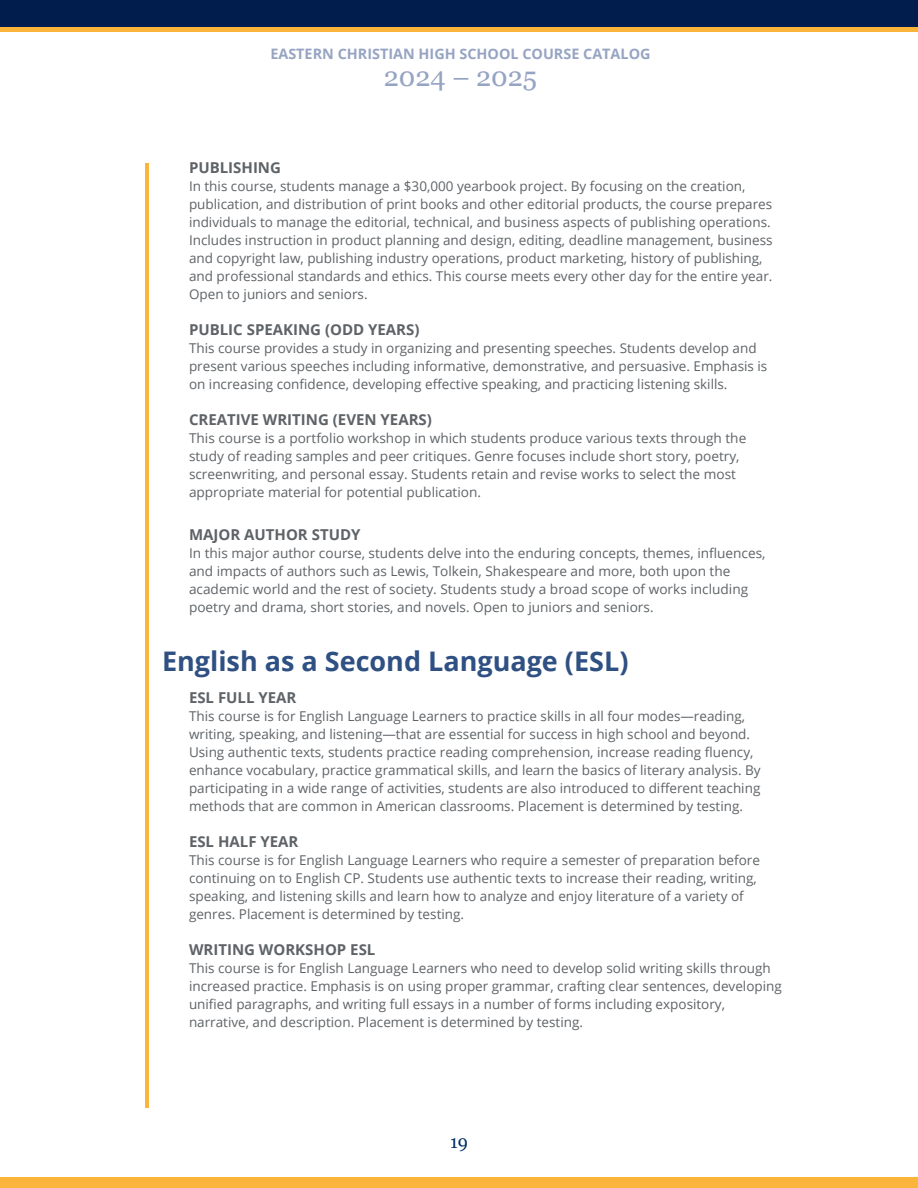
<style>
.page{position:relative;width:918px;height:1188px;background:#fff}
.page>*{position:absolute;margin:0;border:0;box-sizing:border-box;transform-origin:0 0}
.t1{font:700 27px "Open Sans";color:#2f5082}
.t2{font:27px "Georgia";color:#96a4c3}
.t3{font:18px "Georgia";color:#002e64}
.t4{font:700 15px "Open Sans";color:#5e6367}
.t5{font:700 14.4px "Open Sans";color:#96a4c3}
.t6{font:13.5px/18px "Open Sans";color:#5e6367}
</style>
<div class="page">
<div style="left:0;top:0;width:918px;height:27px;background:#001d4e"></div>
<div style="left:0;top:27px;width:918px;height:5px;background:#fcb53b"></div>
<div style="left:0;top:1177px;width:918px;height:11px;background:#fcb53b"></div>
<hr style="left:145px;top:163px;width:3px;height:945px;background:#fcb53b">
<p class="t5" style="left:270px;top:43px;width:382px">EASTERN CHRISTIAN HIGH SCHOOL COURSE CATALOG</p>
<h1 class="t2" style="left:384px;top:57px;width:155px">2024 – 2025</h1>
<p class="t4" style="left:189px;top:157px;width:94px">PUBLISHING</p>
<p class="t6" style="left:189px;top:177px;width:585px">In this course, students manage a $30,000 yearbook project. By focusing on the creation, publication, and distribution of print books and other editorial products, the course prepares individuals to manage the editorial, technical, and business aspects of publishing operations.<br>Includes instruction in product planning and design, editing, deadline management, business and copyright law, publishing industry operations, product marketing, history of publishing, and professional standards and ethics. This course meets every other day for the entire year.<br>Open to juniors and seniors.</p>
<p class="t4" style="left:189px;top:319px;width:232px">PUBLIC SPEAKING (ODD YEARS)</p>
<p class="t6" style="left:189px;top:339px;width:580px">This course provides a study in organizing and presenting speeches. Students develop and present various speeches including informative, demonstrative, and persuasive. Emphasis is on increasing confidence, developing effective speaking, and practicing listening skills.</p>
<p class="t4" style="left:189px;top:409px;width:244px">CREATIVE WRITING (EVEN YEARS)</p>
<p class="t6" style="left:189px;top:429px;width:559px">This course is a portfolio workshop in which students produce various texts through the study of reading samples and peer critiques. Genre focuses include short story, poetry, screenwriting, and personal essay. Students retain and revise works to select the most appropriate material for potential publication.</p>
<p class="t4" style="left:189px;top:524px;width:173px">MAJOR AUTHOR STUDY</p>
<p class="t6" style="left:189px;top:544px;width:578px">In this major author course, students delve into the enduring concepts, themes, influences, and impacts of authors such as Lewis, Tolkein, Shakespeare and more, both upon the academic world and the rest of society. Students study a broad scope of works including poetry and drama, short stories, and novels. Open to juniors and seniors.</p>
<p class="t1" style="left:162px;top:643px;width:468px">English as a Second Language (ESL)</p>
<p class="t4" style="left:189px;top:687px;width:109px">ESL FULL YEAR</p>
<p class="t6" style="left:189px;top:707px;width:573px">This course is for English Language Learners to practice skills in all four modes—reading, writing, speaking, and listening—that are essential for success in high school and beyond.<br>Using authentic texts, students practice reading comprehension, increase reading fluency, enhance vocabulary, practice grammatical skills, and learn the basics of literary analysis. By participating in a wide range of activities, students are also introduced to different teaching methods that are common in American classrooms. Placement is determined by testing.</p>
<p class="t4" style="left:189px;top:831px;width:111px">ESL HALF YEAR</p>
<p class="t6" style="left:189px;top:851px;width:573px">This course is for English Language Learners who require a semester of preparation before continuing on to English CP. Students use authentic texts to increase their reading, writing, speaking, and listening skills and learn how to analyze and enjoy literature of a variety of genres. Placement is determined by testing.</p>
<p class="t4" style="left:189px;top:939px;width:188px">WRITING WORKSHOP ESL</p>
<p class="t6" style="left:189px;top:959px;width:594px">This course is for English Language Learners who need to develop solid writing skills through increased practice. Emphasis is on using proper grammar, crafting clear sentences, developing unified paragraphs, and writing full essays in a number of forms including expository, narrative, and description. Placement is determined by testing.</p>
<h2 class="t3" style="left:450px;top:1128px;width:19px">19</h2>
</div>
